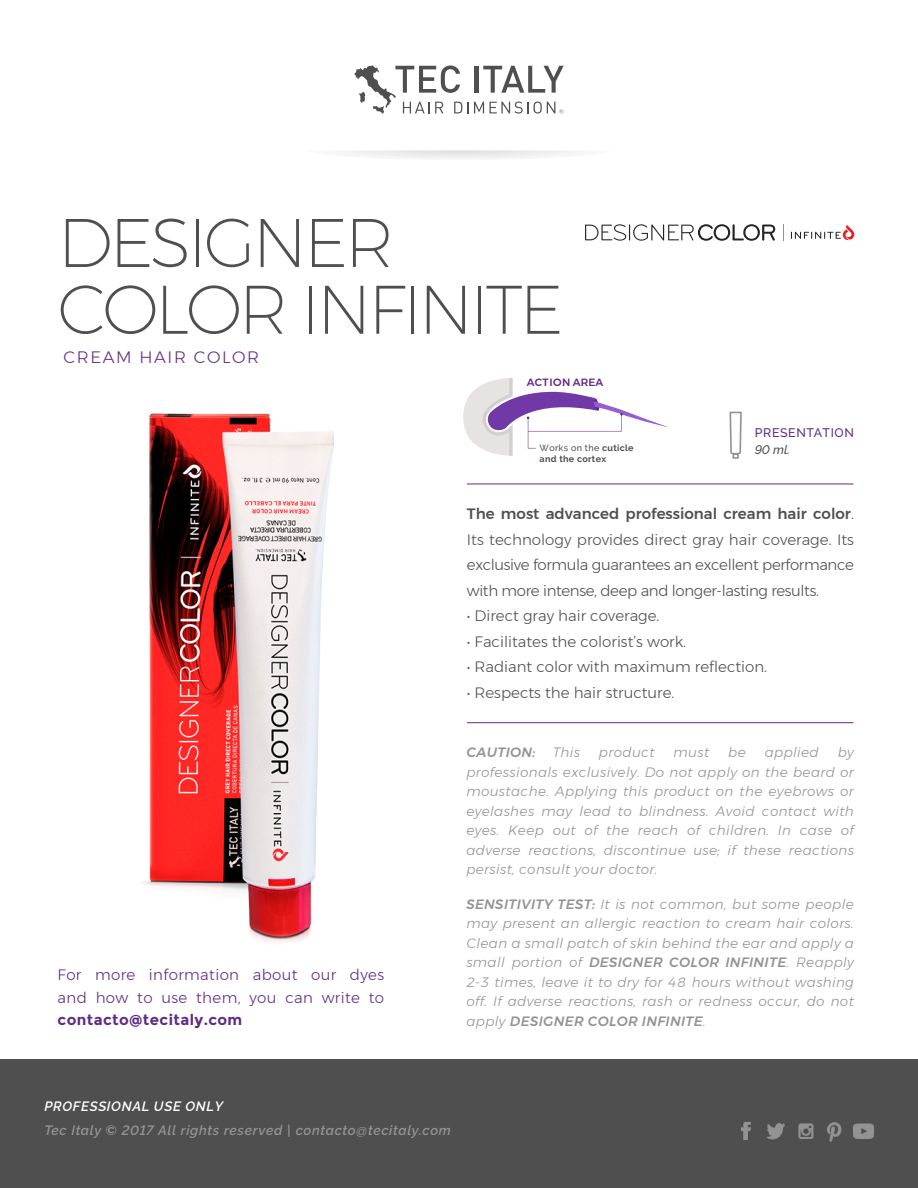
<style>
.page{position:relative;width:918px;height:1188px;background:#fff}
.page>*{position:absolute;margin:0;border:0;box-sizing:border-box;transform-origin:0 0}
.t1{font:200 68.7px/66.8px "Montserrat";letter-spacing:-.05em;color:#4f4f4f}
.t2{font:300 16.5px "Montserrat";letter-spacing:.1em;color:#5f2b84}
.t3{font:300 15px/25.5px "Montserrat";color:#4f4f4f;text-align:justify}
.t4{font:300 15px/22.5px "Montserrat";letter-spacing:.025em;color:#5f2b84}
.t5{font:700 15px "Montserrat";letter-spacing:.025em;color:#5f2b84}
.t6{font:italic 300 13.5px/19.5px "Montserrat";letter-spacing:.025em;color:#939393;text-align:justify}
.t7{font:italic 600 13.5px "Raleway";letter-spacing:.05em;color:#939393}
.t8{font:italic 600 13.5px "Raleway";letter-spacing:.05em;color:#fff}
.t9{font:italic 500 13.5px "Montserrat";letter-spacing:.025em;color:#939393}
.t10{font:500 12.3px "Raleway";letter-spacing:.05em;color:#5f2b84}
.t11{font:italic 500 12.3px "Raleway";color:#4f4f4f}
.t12{font:500 10.5px "Montserrat";letter-spacing:.035em;color:#602686}
.t13{font:700 9px/10.8px "Raleway";letter-spacing:.035em;color:#4f4f4f}
.s1{font-weight:500}
</style>
<div class="page">
<div style="left:0;top:1059px;width:918px;height:129px;background:#4f4f4f"></div>
<svg style="left:730px;top:412px;width:12px;height:47px"></svg>
<hr style="left:467px;top:722px;width:386px;height:1px;background:#5f2b84">
<hr style="left:467px;top:484px;width:386px;height:1px;background:#5f2b84">
<img style="left:742px;top:1122px;width:132px;height:20px">
<svg style="left:354px;top:65px;width:210px;height:49px"></svg>
<svg style="left:343px;top:150px;width:233px;height:9px"></svg>
<svg style="left:463px;top:378px;width:206px;height:78px"></svg>
<img style="left:143px;top:413px;width:191px;height:529px">
<svg style="left:585px;top:224px;width:190px;height:17px"></svg>
<svg style="left:783px;top:224px;width:1px;height:17px"></svg>
<svg style="left:791px;top:225px;width:63px;height:15px"></svg>
<h1 class="t1" style="left:58px;top:208px;width:508px">DESIGNER<br>COLOR INFINITE</h1>
<p class="t2" style="left:64px;top:345px;width:197px">CREAM HAIR COLOR</p>
<p class="t4" style="left:58px;top:963px;width:328px">For more information about our dyes and how to use them, you can write to</p>
<p class="t5" style="left:58px;top:1011px;width:186px">contacto@tecitaly.com</p>
<p class="t12" style="left:527px;top:375px;width:78px">ACTION AREA</p>
<p class="t13" style="left:540px;top:442px;width:96px"><span class="s1">Works on the</span> cuticle and the cortex</p>
<p class="t10" style="left:755px;top:425px;width:100px">PRESENTATION</p>
<p class="t11" style="left:755px;top:443px;width:37px">90 ml.</p>
<p class="t3" style="left:467px;top:501px;width:389px"><span class="s1">The most advanced professional cream hair color</span>.<br>Its technology provides direct gray hair coverage. Its exclusive formula guarantees an excellent performance with more intense, deep and longer-lasting results.</p>
<p class="t3" style="left:467px;top:603px;width:194px">• Direct gray hair coverage.</p>
<p class="t3" style="left:467px;top:628px;width:221px">• Facilitates the colorist’s work.</p>
<p class="t3" style="left:467px;top:654px;width:302px">• Radiant color with maximum reflection.</p>
<p class="t3" style="left:467px;top:679px;width:209px">• Respects the hair structure.</p>
<p class="t6" style="left:466px;top:743px;width:389px;text-indent:371px">by professionals exclusively. Do not apply on the beard or moustache. Applying this product on the eyebrows or eyelashes may lead to blindness. Avoid contact with eyes. Keep out of the reach of children. In case of adverse reactions, discontinue use; if these reactions persist, consult your doctor.</p>
<p class="t6" style="left:466px;top:894px;width:389px"><span class="s1">SENSITIVITY TEST:</span> It is not common, but some people may present an allergic reaction to cream hair colors.<br>Clean a small patch of skin behind the ear and apply a small portion of <span class="s1">DESIGNER COLOR INFINITE</span>. Reapply 2-3 times, leave it to dry for 48 hours without washing off. If adverse reactions, rash or redness occur, do not apply <span class="s1">DESIGNER COLOR INFINITE</span>.</p>
<p class="t9" style="left:466px;top:742px;width:71px">CAUTION:</p>
<p class="t6" style="left:553px;top:743px;width:29px">This</p>
<p class="t6" style="left:599px;top:743px;width:57px">product</p>
<p class="t6" style="left:674px;top:743px;width:37px">must</p>
<p class="t6" style="left:728px;top:743px;width:19px">be</p>
<p class="t6" style="left:765px;top:743px;width:56px">applied</p>
<p class="t8" style="left:44px;top:1099px;width:180px">PROFESSIONAL USE ONLY</p>
<p class="t7" style="left:44px;top:1123px;width:408px">Tec Italy © 2017 All rights reserved | contacto@tecitaly.com</p>
</div>
